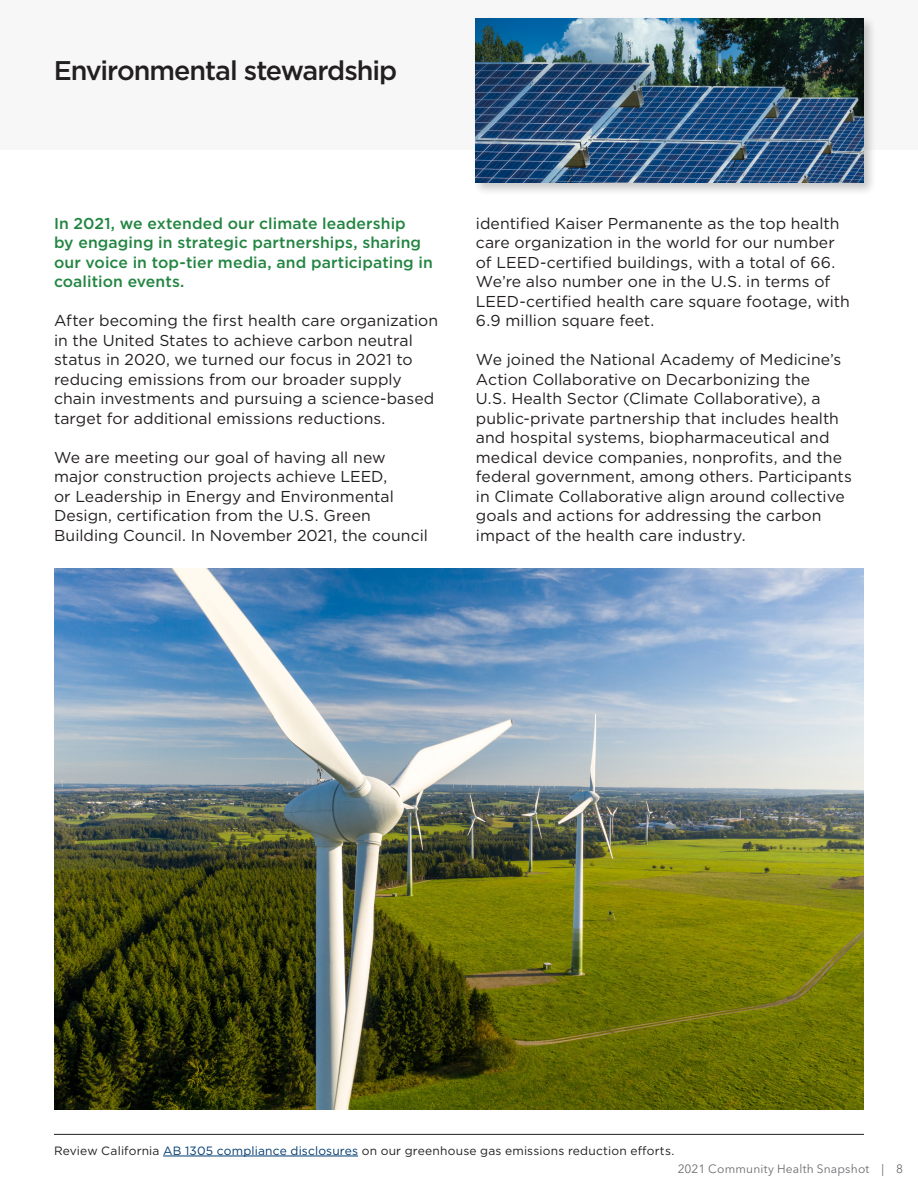
<style>
.page{position:relative;width:918px;height:1188px;background:#fff}
.page>*{position:absolute;margin:0;border:0;box-sizing:border-box;transform-origin:0 0}
.t1{font:500 27px "Gotham";letter-spacing:-.04em;color:#231f20}
.t2{font:15.75px/19.5px "Gotham";letter-spacing:.005em;color:#231f20}
.t3{font:500 15.75px/19.5px "Gotham";letter-spacing:.005em;color:#228541}
.t4{font:12px "Gotham";letter-spacing:.015em;color:#231f20}
.t5{font:12px "Avenir Next LT Pro";letter-spacing:.015em;color:#6c6d70}
.s1{color:#003b71}
</style>
<div class="page">
<div style="left:0;top:0;width:918px;height:150px;background:#f7f7f7"></div>
<div style="left:472px;top:15px;width:405px;height:181px;background:#231f20;opacity:.25"></div>
<img style="left:476px;top:19px;width:388px;height:164px">
<img style="left:54px;top:568px;width:810px;height:542px">
<hr style="left:163px;top:1156px;width:195px;height:1px;background:#003b71">
<hr style="left:54px;top:1134px;width:810px;height:1px;background:#231f20">
<h3 class="t1" style="left:54px;top:52px;width:345px">Environmental stewardship</h3>
<p class="t3" style="left:54px;top:213px;width:380px">In 2021, we extended our climate leadership<br>by engaging in strategic partnerships, sharing our voice in top-tier media, and participating in coalition events.</p>
<p class="t2" style="left:54px;top:311px;width:386px">After becoming the first health care organization in the United States to achieve carbon neutral status in 2020, we turned our focus in 2021 to reducing emissions from our broader supply chain investments and pursuing a science-based target for additional emissions reductions.</p>
<p class="t2" style="left:54px;top:447px;width:376px">We are meeting our goal of having all new major construction projects achieve LEED,<br>or Leadership in Energy and Environmental Design, certification from the U.S. Green Building Council. In November 2021, the council</p>
<p class="t2" style="left:476px;top:213px;width:375px">identified Kaiser Permanente as the top health care organization in the world for our number of LEED-certified buildings, with a total of 66.<br>We’re also number one in the U.S. in terms of LEED-certified health care square footage, with 6.9 million square feet.</p>
<p class="t2" style="left:476px;top:350px;width:377px">We joined the National Academy of Medicine’s Action Collaborative on Decarbonizing the<br>U.S. Health Sector (Climate Collaborative), a public-private partnership that includes health and hospital systems, biopharmaceutical and medical device companies, nonprofits, and the federal government, among others. Participants in Climate Collaborative align around collective goals and actions for addressing the carbon impact of the health care industry.</p>
<p class="t4" style="left:54px;top:1143px;width:622px">Review California <span class="s1">AB 1305 compliance disclosures</span> on our greenhouse gas emissions reduction efforts.</p>
<p class="t5" style="left:678px;top:1161px;width:227px">2021 Community Health Snapshot | 8</p>
</div>
